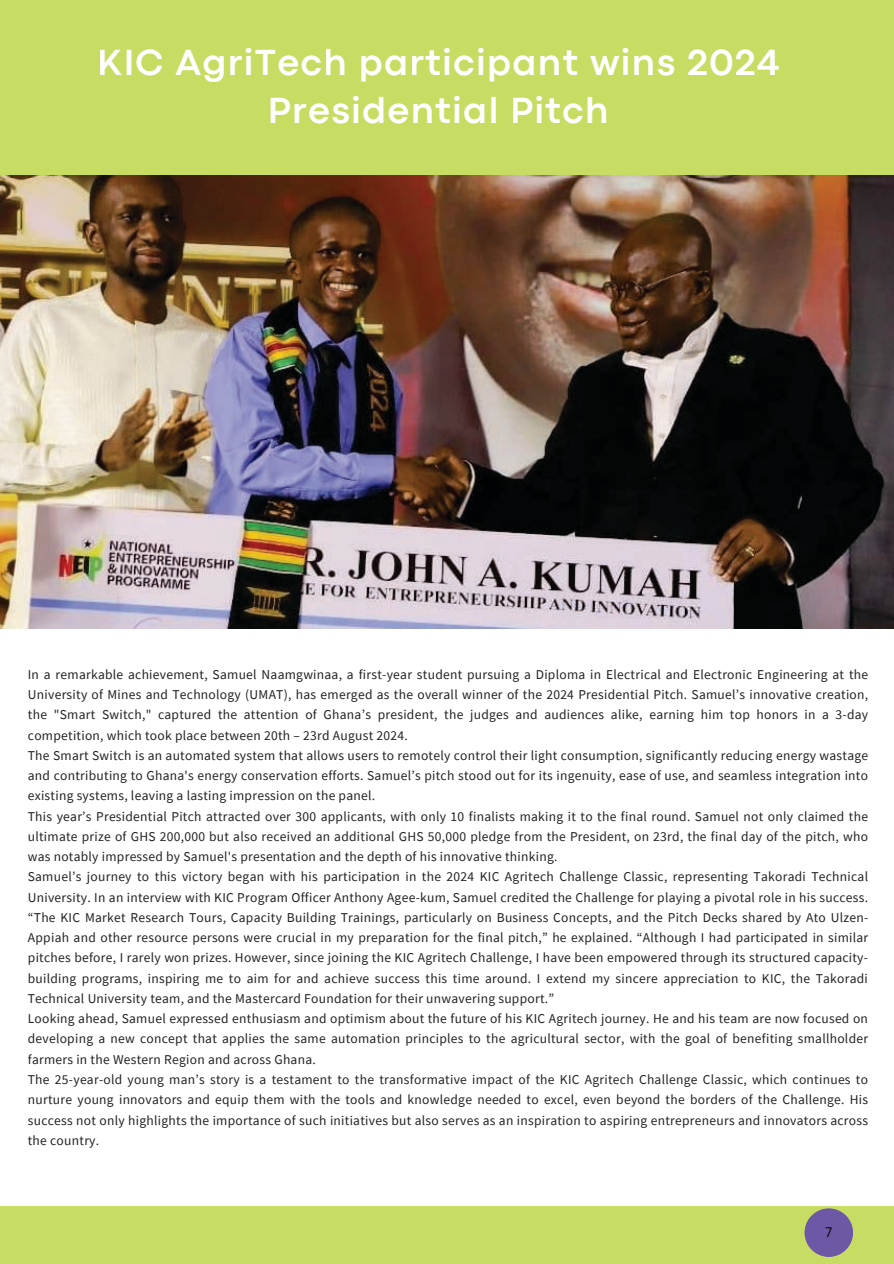
<style>
.page{position:relative;width:894px;height:1264px;background:#fff}
.page>*{position:absolute;margin:0;border:0;box-sizing:border-box;transform-origin:0 0}
.t1{font:700 37.95px/48.3px "Codec Pro";letter-spacing:.035em;color:#fff;text-align:center}
.t2{font:13.5px/20.2px "Source Sans Pro";letter-spacing:.02em;color:#222}
.t3{font:13.5px "Canva Sans";color:#020203}
</style>
<div class="page">
<img style="left:893px;top:178px;width:1px;height:450px">
<div style="left:0;top:0;width:893px;height:175px;background:#c7dc63"></div>
<div style="left:100px;top:49px;width:22px;height:26px;background:#c7dc63"></div>
<hr style="left:127px;top:49px;width:4px;height:26px;background:#c7dc63">
<div style="left:137px;top:49px;width:25px;height:26px;background:#c7dc63"></div>
<div style="left:175px;top:49px;width:26px;height:26px;background:#c7dc63"></div>
<div style="left:204px;top:55px;width:20px;height:27px;background:#c7dc63"></div>
<div style="left:230px;top:56px;width:12px;height:19px;background:#c7dc63"></div>
<div style="left:246px;top:48px;width:5px;height:27px;background:#c7dc63"></div>
<div style="left:255px;top:49px;width:20px;height:26px;background:#c7dc63"></div>
<div style="left:278px;top:55px;width:20px;height:20px;background:#c7dc63"></div>
<div style="left:302px;top:55px;width:19px;height:20px;background:#c7dc63"></div>
<div style="left:326px;top:49px;width:18px;height:26px;background:#c7dc63"></div>
<div style="left:361px;top:55px;width:20px;height:26px;background:#c7dc63"></div>
<div style="left:385px;top:55px;width:20px;height:20px;background:#c7dc63"></div>
<div style="left:412px;top:56px;width:11px;height:19px;background:#c7dc63"></div>
<div style="left:425px;top:50px;width:15px;height:25px;background:#c7dc63"></div>
<div style="left:444px;top:48px;width:6px;height:27px;background:#c7dc63"></div>
<div style="left:454px;top:55px;width:20px;height:20px;background:#c7dc63"></div>
<div style="left:478px;top:48px;width:6px;height:27px;background:#c7dc63"></div>
<div style="left:490px;top:55px;width:20px;height:26px;background:#c7dc63"></div>
<div style="left:513px;top:55px;width:21px;height:20px;background:#c7dc63"></div>
<div style="left:540px;top:55px;width:19px;height:20px;background:#c7dc63"></div>
<div style="left:563px;top:50px;width:14px;height:25px;background:#c7dc63"></div>
<div style="left:590px;top:56px;width:29px;height:19px;background:#c7dc63"></div>
<div style="left:622px;top:48px;width:6px;height:27px;background:#c7dc63"></div>
<div style="left:634px;top:55px;width:18px;height:20px;background:#c7dc63"></div>
<div style="left:658px;top:55px;width:16px;height:20px;background:#c7dc63"></div>
<div style="left:688px;top:49px;width:18px;height:26px;background:#c7dc63"></div>
<div style="left:710px;top:49px;width:22px;height:26px;background:#c7dc63"></div>
<div style="left:736px;top:49px;width:18px;height:26px;background:#c7dc63"></div>
<div style="left:757px;top:49px;width:21px;height:26px;background:#c7dc63"></div>
<div style="left:271px;top:98px;width:19px;height:25px;background:#c7dc63"></div>
<div style="left:295px;top:104px;width:11px;height:19px;background:#c7dc63"></div>
<div style="left:309px;top:103px;width:20px;height:21px;background:#c7dc63"></div>
<div style="left:332px;top:103px;width:17px;height:21px;background:#c7dc63"></div>
<div style="left:353px;top:96px;width:6px;height:27px;background:#c7dc63"></div>
<div style="left:363px;top:97px;width:20px;height:27px;background:#c7dc63"></div>
<div style="left:389px;top:103px;width:19px;height:21px;background:#c7dc63"></div>
<div style="left:413px;top:103px;width:18px;height:20px;background:#c7dc63"></div>
<div style="left:435px;top:98px;width:15px;height:25px;background:#c7dc63"></div>
<div style="left:454px;top:96px;width:6px;height:27px;background:#c7dc63"></div>
<div style="left:464px;top:103px;width:20px;height:21px;background:#c7dc63"></div>
<hr style="left:491px;top:97px;width:4px;height:26px;background:#c7dc63">
<div style="left:513px;top:98px;width:19px;height:25px;background:#c7dc63"></div>
<div style="left:536px;top:96px;width:6px;height:27px;background:#c7dc63"></div>
<div style="left:545px;top:98px;width:15px;height:25px;background:#c7dc63"></div>
<div style="left:563px;top:103px;width:19px;height:21px;background:#c7dc63"></div>
<div style="left:587px;top:97px;width:19px;height:26px;background:#c7dc63"></div>
<img style="left:0;top:175px;width:893px;height:453px">
<div style="left:0;top:1206px;width:893px;height:57px;background:#c7dc63"></div>
<svg style="left:804px;top:1208px;width:48px;height:49px"></svg>
<div style="left:825px;top:1226px;width:6px;height:10px;background:#6d58a5"></div>
<h1 class="t1" style="left:97px;top:41px;width:683px">KIC AgriTech participant wins 2024<br>Presidential Pitch</h1>
<p class="t2" style="left:28px;top:664px;width:841px">In a remarkable achievement, Samuel Naamgwinaa, a first-year student pursuing a Diploma in Electrical and Electronic Engineering at the University of Mines and Technology (UMAT), has emerged as the overall winner of the 2024 Presidential Pitch. Samuel’s innovative creation, the "Smart Switch," captured the attention of Ghana’s president, the judges and audiences alike, earning him top honors in a 3-day competition, which took place between 20th – 23rd August 2024.<br>The Smart Switch is an automated system that allows users to remotely control their light consumption, significantly reducing energy wastage and contributing to Ghana's energy conservation efforts. Samuel’s pitch stood out for its ingenuity, ease of use, and seamless integration into existing systems, leaving a lasting impression on the panel.<br>This year’s Presidential Pitch attracted over 300 applicants, with only 10 finalists making it to the final round. Samuel not only claimed the ultimate prize of GHS 200,000 but also received an additional GHS 50,000 pledge from the President, on 23rd, the final day of the pitch, who was notably impressed by Samuel's presentation and the depth of his innovative thinking.<br>Samuel’s journey to this victory began with his participation in the 2024 KIC Agritech Challenge Classic, representing Takoradi Technical University. In an interview with KIC Program Officer Anthony Agee-kum, Samuel credited the Challenge for playing a pivotal role in his success. “The KIC Market Research Tours, Capacity Building Trainings, particularly on Business Concepts, and the Pitch Decks shared by Ato Ulzen-Appiah and other resource persons were crucial in my preparation for the final pitch,” he explained. “Although I had participated in similar pitches before, I rarely won prizes. However, since joining the KIC Agritech Challenge, I have been empowered through its structured capacity&shy;building programs, inspiring me to aim for and achieve success this time around. I extend my sincere appreciation to KIC, the Takoradi Technical University team, and the Mastercard Foundation for their unwavering support.”<br>Looking ahead, Samuel expressed enthusiasm and optimism about the future of his KIC Agritech journey. He and his team are now focused on developing a new concept that applies the same automation principles to the agricultural sector, with the goal of benefiting smallholder farmers in the Western Region and across Ghana.<br>The 25-year-old young man’s story is a testament to the transformative impact of the KIC Agritech Challenge Classic, which continues to nurture young innovators and equip them with the tools and knowledge needed to excel, even beyond the borders of the Challenge. His success not only highlights the importance of such initiatives but also serves as an inspiration to aspiring entrepreneurs and innovators across the country.</p>
<p class="t3" style="left:825px;top:1222px;width:8px">7</p>
</div>
